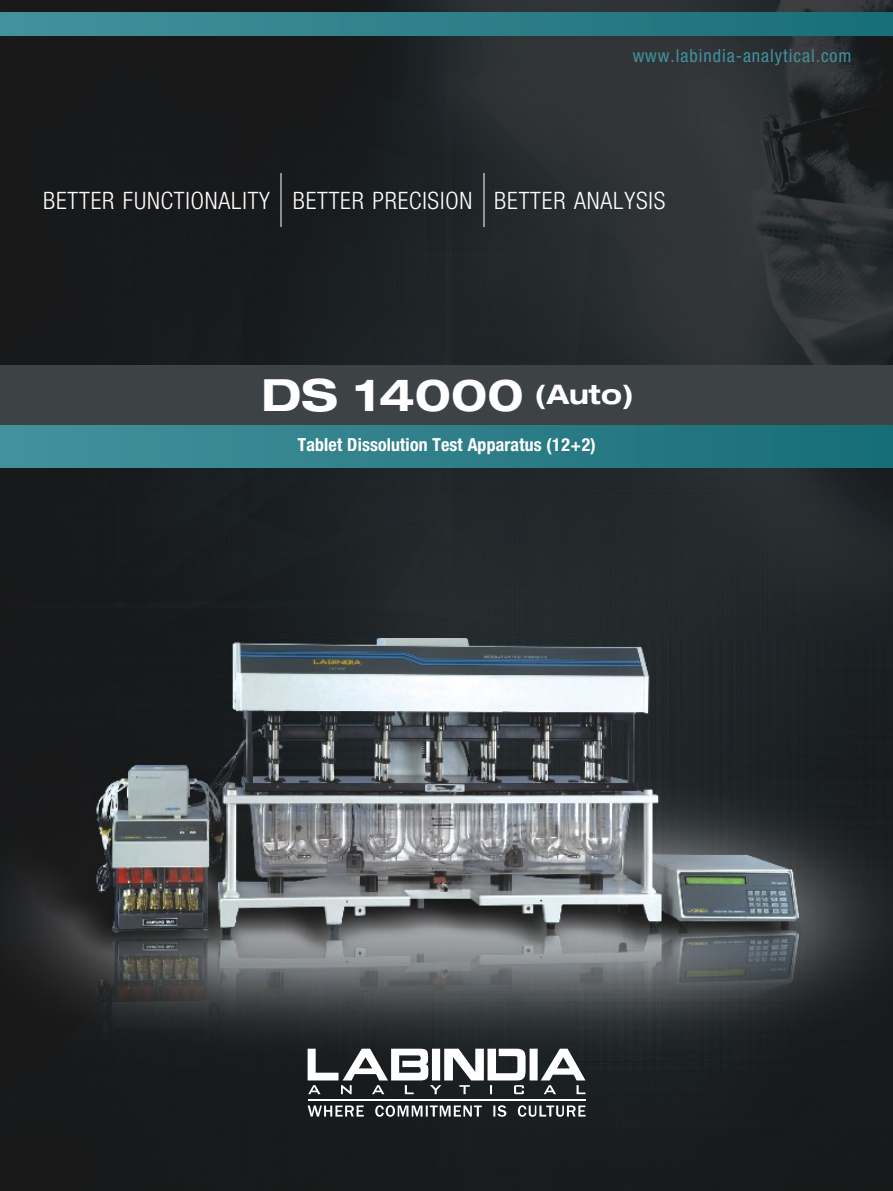
<style>
.page{position:relative;width:893px;height:1191px;background:#fff}
.page>*{position:absolute;margin:0;border:0;box-sizing:border-box;transform-origin:0 0}
.t1{font:44.4px "Heavenetica Extd 7 Bold SH";color:#fff}
.t2{font:24px "Heavenetica Cond 4 Lt SH";letter-spacing:.035em;color:#fff}
.t3{font:18px "Heavenetica Cond 7 Bold SH";letter-spacing:.01em;color:#fff}
.t4{font:18px "Heavenetica Cond 5 SH";letter-spacing:.055em;color:#42919e}
</style>
<div class="page">
<img style="left:0;top:0;width:893px;height:1191px">
<img style="left:0;top:638px;width:893px;height:434px">
<img style="left:0;top:13px;width:893px;height:14px">
<img style="left:0;top:29px;width:893px;height:7px">
<div style="left:0;top:365px;width:893px;height:60px;background:#3d4245"></div>
<img style="left:0;top:425px;width:893px;height:43px">
<hr style="left:308px;top:1098px;width:277px;height:2px;background:#fff">
<svg style="left:308px;top:1105px;width:277px;height:11px"></svg>
<svg style="left:308px;top:1048px;width:277px;height:46px"></svg>
<img style="left:280px;top:174px;width:1px;height:53px">
<img style="left:483px;top:174px;width:1px;height:53px">
<p class="t4" style="left:633px;top:44px;width:220px">www.labindia-analytical.com</p>
<p class="t2" style="left:43px;top:185px;width:624px">BETTER FUNCTIONALITY BETTER PRECISION BETTER ANALYSIS</p>
<h1 class="t1" style="left:261px;top:366px;width:375px">DS 14000 <sup>(Auto)</sup></h1>
<p class="t3" style="left:298px;top:433px;width:299px">Tablet Dissolution Test Apparatus (12+2)</p>
</div>
